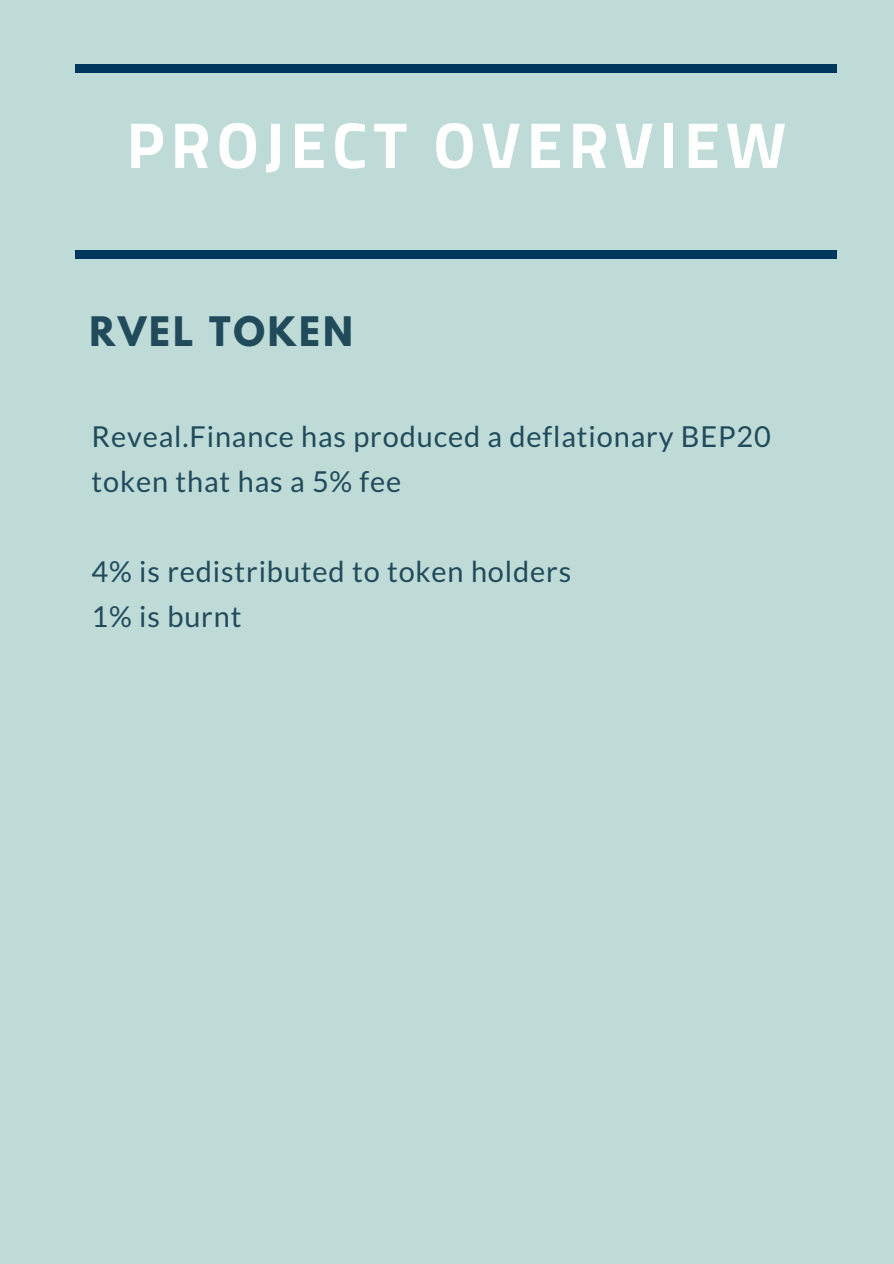
<style>
.page{position:relative;width:894px;height:1264px;background:#fff}
.page>*{position:absolute;margin:0;border:0;box-sizing:border-box;transform-origin:0 0}
.t1{font:700 64.95px "Titillium Web";letter-spacing:.09em;color:#fff}
.t2{font:700 36px "League Spartan";letter-spacing:.08em;color:#214b5b}
.t3{font:28.95px/45px "Lato";letter-spacing:.03em;color:#214b5b}
</style>
<div class="page">
<div style="left:0;top:0;width:893px;height:1263px;background:#bedbd7"></div>
<div style="left:75px;top:65px;width:761px;height:7px;background:#00375c"></div>
<div style="left:75px;top:250px;width:761px;height:8px;background:#00375c"></div>
<p class="t1" style="left:126px;top:94px;width:661px">PROJECT OVERVIEW</p>
<p class="t2" style="left:89px;top:313px;width:265px">RVEL TOKEN</p>
<p class="t3" style="left:92px;top:413px;width:680px">Reveal.Finance has produced a deflationary BEP20 token that has a 5% fee</p>
<p class="t3" style="left:92px;top:548px;width:481px">4% is redistributed to token holders</p>
<p class="t3" style="left:92px;top:593px;width:151px">1% is burnt</p>
</div>
